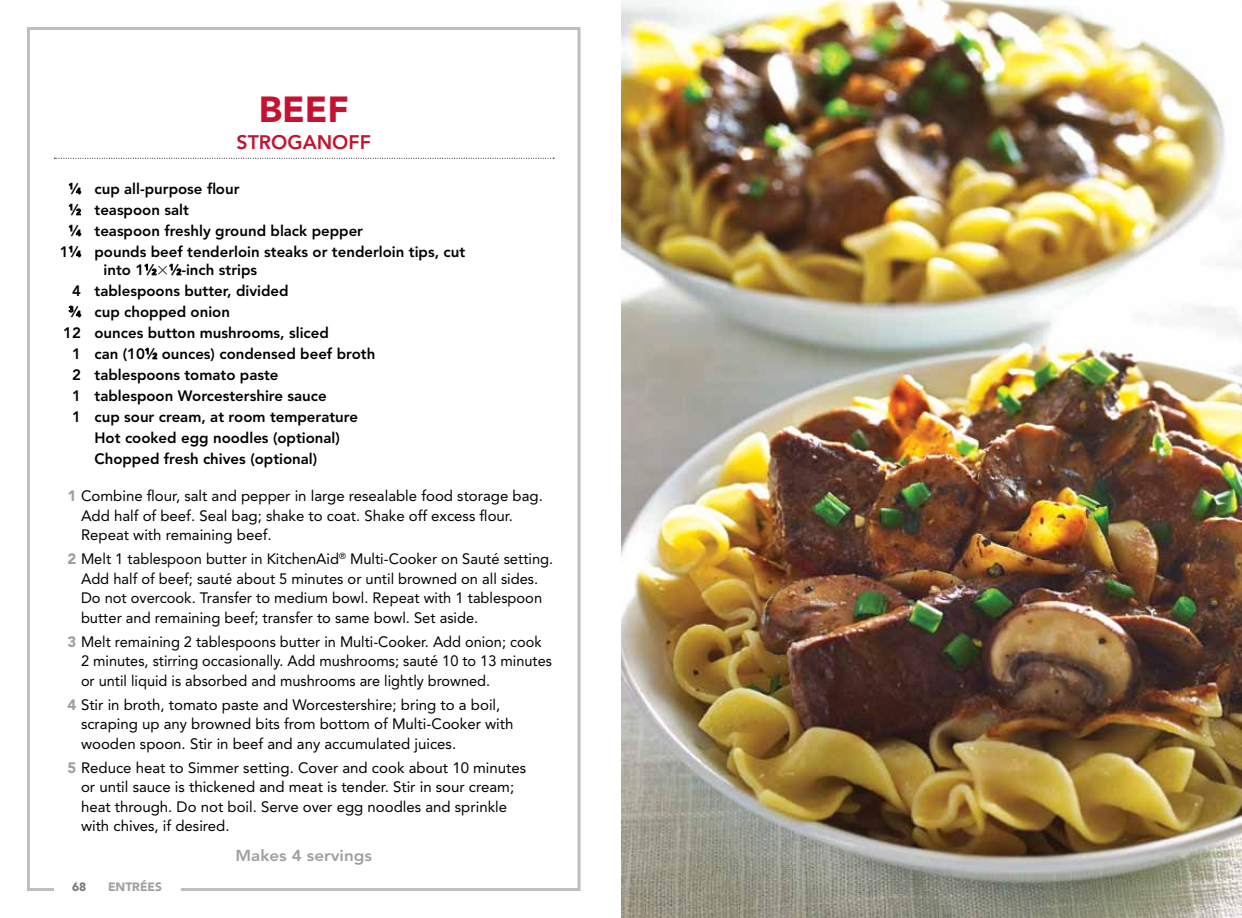
<style>
.page{position:relative;width:1242px;height:918px;background:#fff}
.page>*{position:absolute;margin:0;border:0;box-sizing:border-box;transform-origin:0 0}
.t1{font:900 36px "Avenir";color:#c41230}
.t2{font:800 19.5px "Avenir";color:#c41230}
.t3{font:800 15.75px "Avenir";color:#9d9fa2;scale:1.08 1}
.t4{font:15px/19.5px "Avenir";color:#000}
.t5{font:800 15px "Avenir";color:#000}
.t6{font:900 12px "Avenir";color:#9d9fa2}
.t7{font:900 12px "Avenir";color:#77787b}
.s1{font-size:8.25px}
.s2{font-family:"Universal Greekwith Math Pi";font-weight:400}
.s3{font-weight:900;color:#9d9fa2}
</style>
<div class="page">
<svg style="left:27px;top:27px;width:554px;height:864px"></svg>
<img style="left:621px;top:0;width:621px;height:918px">
<svg style="left:54px;top:158px;width:500px;height:1px"></svg>
<svg style="left:69px;top:183px;width:12px;height:11px"></svg>
<svg style="left:69px;top:204px;width:12px;height:11px"></svg>
<svg style="left:69px;top:225px;width:12px;height:11px"></svg>
<svg style="left:69px;top:246px;width:12px;height:11px"></svg>
<svg style="left:145px;top:264px;width:11px;height:11px"></svg>
<svg style="left:169px;top:264px;width:12px;height:11px"></svg>
<svg style="left:69px;top:306px;width:12px;height:11px"></svg>
<svg style="left:145px;top:348px;width:12px;height:11px"></svg>
<h1 class="t1" style="left:259px;top:88px;width:92px">BEEF</h1>
<h2 class="t2" style="left:237px;top:131px;width:136px">Stroganoff</h2>
<p class="t5" style="left:69px;top:180px;width:172px"><sup>1</sup>⁄<span class="s1">4</span> cup all-purpose flour</p>
<p class="t5" style="left:69px;top:201px;width:122px"><sup>1</sup>⁄<span class="s1">2</span> teaspoon salt</p>
<p class="t5" style="left:69px;top:222px;width:296px"><sup>1</sup>⁄<span class="s1">4</span> teaspoon freshly ground black pepper</p>
<p class="t5" style="left:60px;top:243px;width:407px">1<sup>1</sup>⁄<span class="s1">4</span> pounds beef tenderloin steaks or tenderloin tips, cut</p>
<p class="t5" style="left:103px;top:261px;width:155px">into 1<sup>1</sup>⁄<span class="s1">2</span><span class="s2">3</span><sup>1</sup>⁄<span class="s1">2</span>-inch strips</p>
<p class="t5" style="left:72px;top:282px;width:218px">4 tablespoons butter, divided</p>
<p class="t5" style="left:69px;top:303px;width:163px"><sup>3</sup>⁄<span class="s1">4</span> cup chopped onion</p>
<p class="t5" style="left:63px;top:324px;width:267px">12 ounces button mushrooms, sliced</p>
<p class="t5" style="left:72px;top:345px;width:305px">1 can (10<sup>1</sup>⁄<span class="s1">2</span> ounces) condensed beef broth</p>
<p class="t5" style="left:72px;top:366px;width:208px">2 tablespoons tomato paste</p>
<p class="t5" style="left:72px;top:387px;width:256px">1 tablespoon Worcestershire sauce</p>
<p class="t5" style="left:72px;top:408px;width:287px">1 cup sour cream, at room temperature</p>
<p class="t5" style="left:95px;top:429px;width:247px">Hot cooked egg noodles (optional)</p>
<p class="t5" style="left:95px;top:450px;width:224px">Chopped fresh chives (optional)</p>
<p class="t4" style="left:81px;top:486px;width:463px;text-indent:-13px"><span class="s3">1</span> Combine flour, salt and pepper in large resealable food storage bag.<br>Add half of beef. Seal bag; shake to coat. Shake off excess flour.<br>Repeat with remaining beef.</p>
<p class="t4" style="left:81px;top:549px;width:474px;text-indent:-13px"><span class="s3">2</span> Melt 1 tablespoon butter in KitchenAid<sup>®</sup> Multi-Cooker on Sauté setting.<br>Add half of beef; sauté about 5 minutes or until browned on all sides.<br>Do not overcook. Transfer to medium bowl. Repeat with 1 tablespoon butter and remaining beef; transfer to same bowl. Set aside.</p>
<p class="t4" style="left:81px;top:632px;width:472px;text-indent:-13px"><span class="s3">3</span> Melt remaining 2 tablespoons butter in Multi-Cooker. Add onion; cook<br>2 minutes, stirring occasionally. Add mushrooms; sauté 10 to 13 minutes or until liquid is absorbed and mushrooms are lightly browned.</p>
<p class="t4" style="left:81px;top:695px;width:434px;text-indent:-13px"><span class="s3">4</span> Stir in broth, tomato paste and Worcestershire; bring to a boil, scraping up any browned bits from bottom of Multi-Cooker with wooden spoon. Stir in beef and any accumulated juices.</p>
<p class="t4" style="left:81px;top:758px;width:447px;text-indent:-13px"><span class="s3">5</span> Reduce heat to Simmer setting. Cover and cook about 10 minutes or until sauce is thickened and meat is tender. Stir in sour cream; heat through. Do not boil. Serve over egg noodles and sprinkle with chives, if desired.</p>
<p class="t3" style="left:235px;top:847px;width:128px">Makes 4 servings</p>
<p class="t7" style="left:72px;top:880px;width:16px">68</p>
<p class="t6" style="left:108px;top:880px;width:56px">ENTRÉES</p>
</div>
